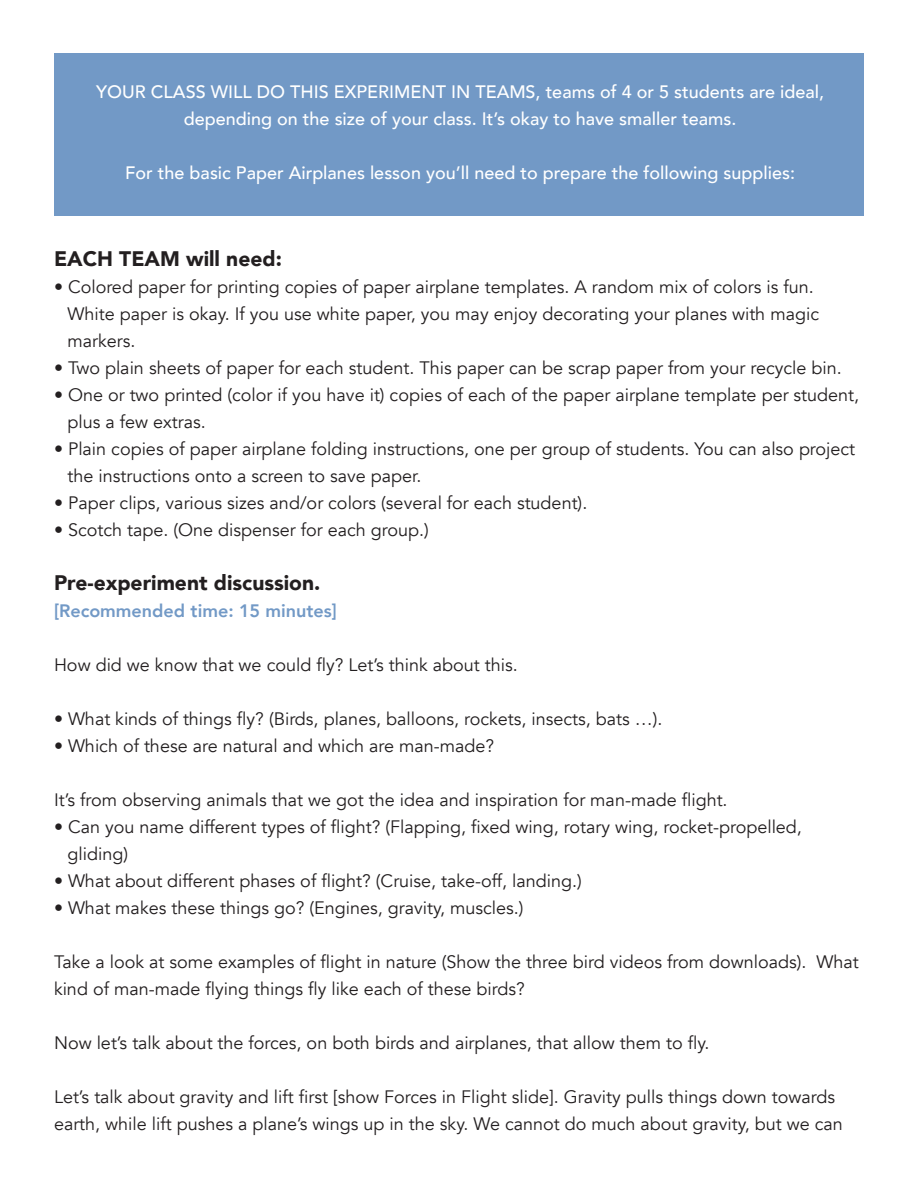
<style>
.page{position:relative;width:918px;height:1188px;background:#fff}
.page>*{position:absolute;margin:0;border:0;box-sizing:border-box;transform-origin:0 0}
.t1{font:900 21px "Avenir";color:#231f20}
.t2{font:18px/27px "Avenir";color:#231f20}
.t3{font:500 18px/27px "Avenir";color:#fff;text-align:center}
.t4{font:800 18px "Avenir";color:#7299c6}
</style>
<div class="page">
<div style="left:54px;top:53px;width:810px;height:163px;background:#7299c6"></div>
<p class="t3" style="left:96px;top:77px;width:729px">YOUR CLASS WILL DO THIS EXPERIMENT IN TEAMS, teams of 4 or 5 students are ideal, depending on the size of your class. It’s okay to have smaller teams.</p>
<p class="t3" style="left:125px;top:158px;width:671px">For the basic Paper Airplanes lesson you’ll need to prepare the following supplies:</p>
<p class="t1" style="left:54px;top:240px;width:229px">EACH TEAM will need:</p>
<p class="t2" style="left:68px;top:273px;width:753px;text-indent:-14px">• Colored paper for printing copies of paper airplane templates. A random mix of colors is fun.<br>White paper is okay. If you use white paper, you may enjoy decorating your planes with magic markers.</p>
<p class="t2" style="left:54px;top:354px;width:789px">• Two plain sheets of paper for each student. This paper can be scrap paper from your recycle bin.</p>
<p class="t2" style="left:68px;top:381px;width:793px;text-indent:-14px">• One or two printed (color if you have it) copies of each of the paper airplane template per student, plus a few extras.</p>
<p class="t2" style="left:68px;top:435px;width:789px;text-indent:-14px">• Plain copies of paper airplane folding instructions, one per group of students. You can also project the instructions onto a screen to save paper.</p>
<p class="t2" style="left:54px;top:489px;width:535px">• Paper clips, various sizes and/or colors (several for each student).</p>
<p class="t2" style="left:54px;top:516px;width:376px">• Scotch tape. (One dispenser for each group.)</p>
<p class="t1" style="left:54px;top:564px;width:268px">Pre-experiment discussion.</p>
<p class="t4" style="left:54px;top:597px;width:284px">[Recommended time: 15 minutes]</p>
<p class="t2" style="left:54px;top:651px;width:465px">How did we know that we could fly? Let’s think about this.</p>
<p class="t2" style="left:54px;top:705px;width:610px">• What kinds of things fly? (Birds, planes, balloons, rockets, insects, bats …).</p>
<p class="t2" style="left:54px;top:732px;width:442px">• Which of these are natural and which are man-made?</p>
<p class="t2" style="left:54px;top:786px;width:675px">It’s from observing animals that we got the idea and inspiration for man-made flight.</p>
<p class="t2" style="left:68px;top:813px;width:736px;text-indent:-14px">• Can you name different types of flight? (Flapping, fixed wing, rotary wing, rocket-propelled, gliding)</p>
<p class="t2" style="left:54px;top:867px;width:530px">• What about different phases of flight? (Cruise, take-off, landing.)</p>
<p class="t2" style="left:54px;top:894px;width:471px">• What makes these things go? (Engines, gravity, muscles.)</p>
<p class="t2" style="left:54px;top:948px;width:806px">Take a look at some examples of flight in nature (Show the three bird videos from downloads). What kind of man-made flying things fly like each of these birds?</p>
<p class="t2" style="left:54px;top:1029px;width:657px">Now let’s talk about the forces, on both birds and airplanes, that allow them to fly.</p>
<p class="t2" style="left:54px;top:1083px;width:790px">Let’s talk about gravity and lift first [show Forces in Flight slide]. Gravity pulls things down towards earth, while lift pushes a plane’s wings up in the sky. We cannot do much about gravity, but we can</p>
</div>
